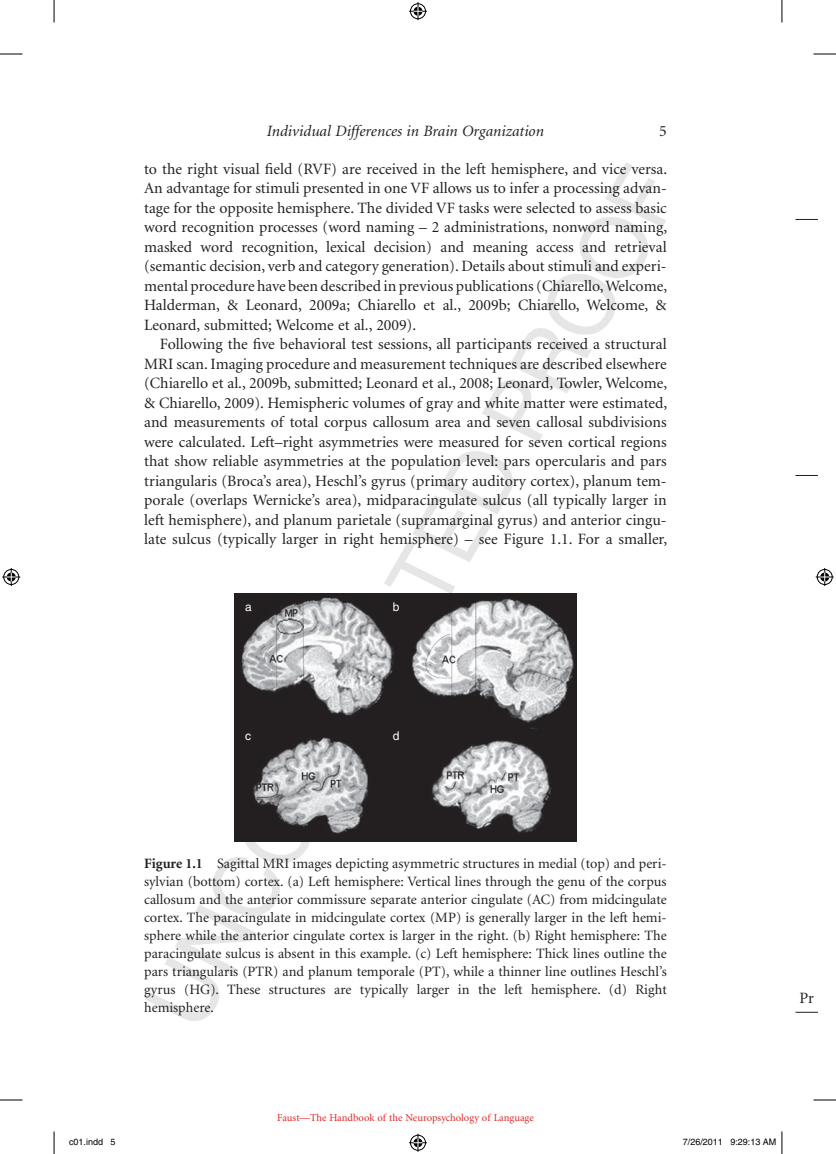
<style>
.page{position:relative;width:836px;height:1154px;background:#fff}
.page>*{position:absolute;margin:0;border:0;box-sizing:border-box;transform-origin:0 0}
.t1{font:15.75px/19.5px "Minion";color:#231f20;text-align:justify}
.t2{font:italic 15.75px "Minion";color:#231f20}
.t3{font:14.25px/18px "Minion";color:#231f20;text-align:justify}
.t4{font:12px "Helvetica LT Std";color:#fff}
.t5{font:10.5px "Minion";color:#e32322}
.t6{font:9px "Helvetica";color:#000}
.s1{font-weight:700}
</style>
<div class="page">
<svg style="left:795px;top:1012px;width:22px;height:1px"></svg>
<svg style="left:795px;top:219px;width:22px;height:1px"></svg>
<svg style="left:795px;top:475px;width:22px;height:1px"></svg>
<svg style="left:145px;top:451px;width:368px;height:570px"></svg>
<svg style="left:482px;top:162px;width:184px;height:280px"></svg>
<img style="left:234px;top:594px;width:342px;height:247px">
<svg style="left:0;top:54px;width:22px;height:1px"></svg>
<svg style="left:813px;top:54px;width:22px;height:1px"></svg>
<svg style="left:0;top:1100px;width:22px;height:1px"></svg>
<svg style="left:813px;top:1100px;width:22px;height:1px"></svg>
<svg style="left:54px;top:0;width:1px;height:23px"></svg>
<svg style="left:54px;top:1131px;width:1px;height:23px"></svg>
<svg style="left:781px;top:0;width:1px;height:23px"></svg>
<svg style="left:409px;top:2px;width:18px;height:18px"></svg>
<svg style="left:409px;top:1134px;width:18px;height:18px"></svg>
<svg style="left:2px;top:568px;width:18px;height:18px"></svg>
<svg style="left:815px;top:568px;width:18px;height:18px"></svg>
<svg style="left:781px;top:1131px;width:1px;height:23px"></svg>
<p class="t2" style="left:267px;top:124px;width:278px">Individual Differences in Brain Organization</p>
<p class="t1" style="left:658px;top:122px;width:9px">5</p>
<p class="t1" style="left:144px;top:160px;width:524px">to the right visual field (RVF) are received in the left hemisphere, and vice versa.<br>An advantage for stimuli presented in one VF allows us to infer a processing advan&shy;tage for the opposite hemisphere. The divided VF tasks were selected to assess basic word recognition processes (word naming – 2 administrations, nonword naming, masked word recognition, lexical decision) and meaning access and retrieval (semantic decision, verb and category generation). Details about stimuli and experi&shy;mental procedure have been described in previous publications (Chiarello, Welcome, Halderman, &amp; Leonard, 2009a; Chiarello et al., 2009b; Chiarello, Welcome, &amp; Leonard, submitted; Welcome et al., 2009).</p>
<p class="t1" style="left:144px;top:335px;width:524px;text-indent:16px">Following the five behavioral test sessions, all participants received a structural MRI scan. Imaging procedure and measurement techniques are described elsewhere (Chiarello et al., 2009b, submitted; Leonard et al., 2008; Leonard, Towler, Welcome, &amp; Chiarello, 2009). Hemispheric volumes of gray and white matter were estimated, and measurements of total corpus callosum area and seven callosal subdivisions were calculated. Left–right asymmetries were measured for seven cortical regions that show reliable asymmetries at the population level: pars opercularis and pars triangularis (Broca’s area), Heschl’s gyrus (primary auditory cortex), planum tem&shy;porale (overlaps Wernicke’s area), midparacingulate sulcus (all typically larger in left hemisphere), and planum parietale (supramarginal gyrus) and anterior cingu&shy;late sulcus (typically larger in right hemisphere) – see Figure 1.1. For a smaller,</p>
<p class="t4" style="left:245px;top:600px;width:8px">a</p>
<p class="t4" style="left:392px;top:600px;width:8px">b</p>
<p class="t4" style="left:245px;top:729px;width:7px">c</p>
<p class="t4" style="left:392px;top:729px;width:8px">d</p>
<p class="t3" style="left:144px;top:855px;width:524px"><span class="s1">Figure 1.1</span> Sagittal MRI images depicting asymmetric structures in medial (top) and peri&shy;sylvian (bottom) cortex. (a) Left hemisphere: Vertical lines through the genu of the corpus callosum and the anterior commissure separate anterior cingulate (AC) from midcingulate cortex. The paracingulate in midcingulate cortex (MP) is generally larger in the left hemi&shy;sphere while the anterior cingulate cortex is larger in the right. (b) Right hemisphere: The paracingulate sulcus is absent in this example. (c) Left hemisphere: Thick lines outline the pars triangularis (PTR) and planum temporale (PT), while a thinner line outlines Heschl’s gyrus (HG). These structures are typically larger in the left hemisphere. (d) Right hemisphere.</p>
<p class="t1" style="left:799px;top:989px;width:16px">Pr</p>
<p class="t5" style="left:277px;top:1113px;width:258px">Faust—The Handbook of the Neuropsychology of Language</p>
<p class="t6" style="left:69px;top:1137px;width:48px">c01.indd 5</p>
<p class="t6" style="left:682px;top:1137px;width:95px">7/26/2011 9:29:13 AM</p>
</div>
